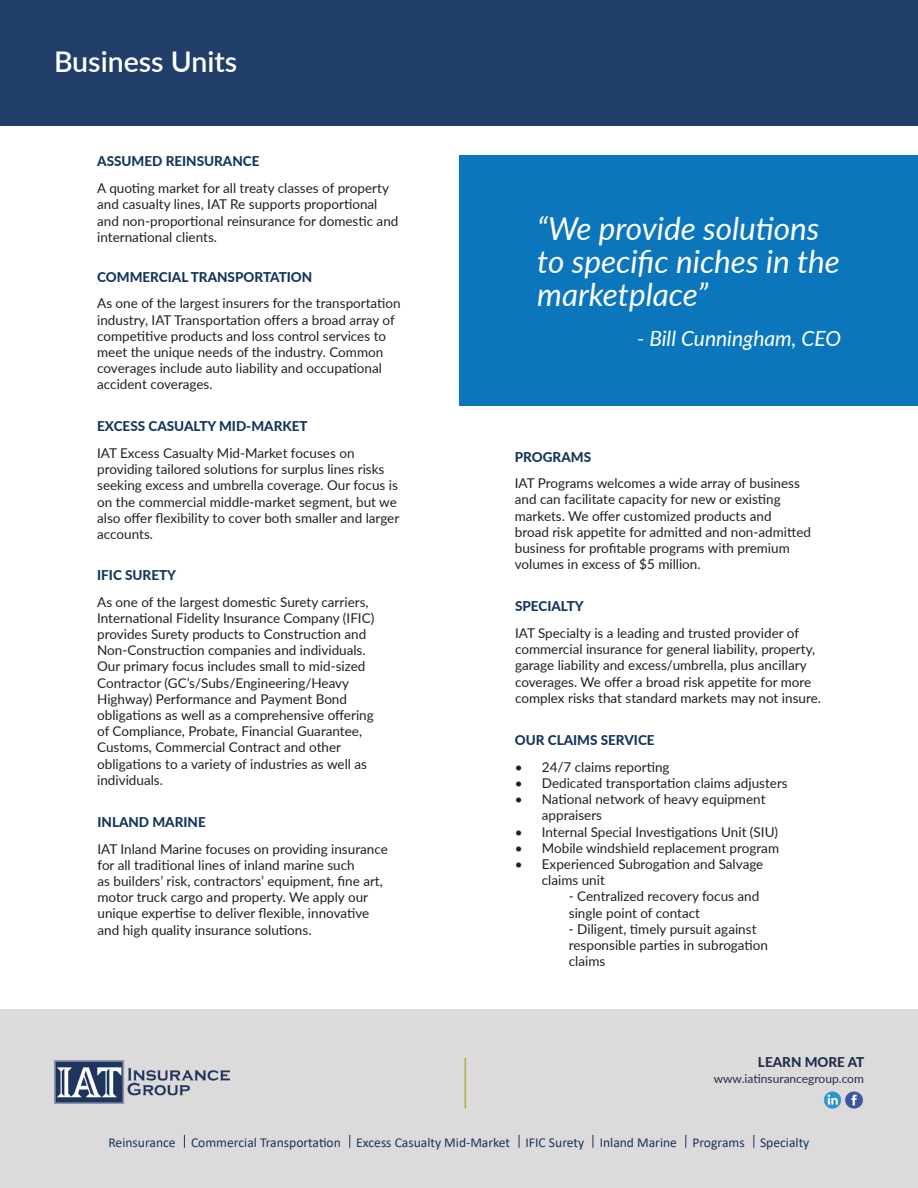
<style>
.page{position:relative;width:918px;height:1188px;background:#fff}
.page>*{position:absolute;margin:0;border:0;box-sizing:border-box;transform-origin:0 0}
.t1{font:italic 31.5px/33px "Lato";color:#fff}
.t2{font:600 28.5px "Lato";color:#fff}
.t3{font:italic 21px "Lato";color:#fff}
.t4{font:13.65px "Calibri";color:#15365d}
.t5{font:13.5px/16.2px "Lato";color:#231f20}
.t6{font:800 13.5px "Lato";color:#15365d}
.t7{font:800 13.5px "Lato";color:#1f2e49}
.t8{font:12px "Lato";color:#1f2e49}
</style>
<div class="page">
<div style="left:459px;top:156px;width:459px;height:250px;background:#0c76bd"></div>
<div style="left:0;top:0;width:918px;height:125px;background:#203e69"></div>
<div style="left:0;top:1010px;width:918px;height:178px;background:#dddadb"></div>
<img style="left:55px;top:1061px;width:174px;height:42px">
<hr style="left:465px;top:1058px;width:1px;height:50px;background:#a9b342">
<img style="left:824px;top:1092px;width:39px;height:16px">
<svg style="left:184px;top:1135px;width:1px;height:13px"></svg>
<svg style="left:349px;top:1135px;width:1px;height:13px"></svg>
<svg style="left:519px;top:1135px;width:1px;height:13px"></svg>
<svg style="left:593px;top:1135px;width:1px;height:13px"></svg>
<svg style="left:685px;top:1135px;width:1px;height:13px"></svg>
<svg style="left:753px;top:1135px;width:1px;height:13px"></svg>
<p class="t2" style="left:54px;top:41px;width:185px">Business Units</p>
<p class="t6" style="left:97px;top:151px;width:164px">ASSUMED REINSURANCE</p>
<p class="t5" style="left:97px;top:180px;width:303px">A quoting market for all treaty classes of property and casualty lines, IAT Re supports proportional and non-proportional reinsurance for domestic and international clients.</p>
<p class="t6" style="left:97px;top:267px;width:217px">COMMERCIAL TRANSPORTATION</p>
<p class="t5" style="left:97px;top:295px;width:305px">As one of the largest insurers for the transportation industry, IAT Transportation offers a broad array of competitive products and loss control services to meet the unique needs of the industry. Common coverages include auto liability and occupational accident coverages.</p>
<p class="t6" style="left:97px;top:416px;width:212px">EXCESS CASUALTY MID-MARKET</p>
<p class="t5" style="left:97px;top:444px;width:259px">IAT Excess Casualty Mid-Market focuses on</p>
<p class="t5" style="left:97px;top:461px;width:304px">providing tailored solutions for surplus lines risks seeking excess and umbrella coverage. Our focus is on the commercial middle-market segment, but we also offer flexibility to cover both smaller and larger accounts.</p>
<p class="t6" style="left:97px;top:565px;width:80px">IFIC SURETY</p>
<p class="t5" style="left:97px;top:593px;width:279px">As one of the largest domestic Surety carriers, International Fidelity Insurance Company (IFIC) provides Surety products to Construction and Non-Construction companies and individuals.<br>Our primary focus includes small to mid-sized Contractor (GC’s/Subs/Engineering/Heavy Highway) Performance and Payment Bond obligations as well as a comprehensive offering of Compliance, Probate, Financial Guarantee, Customs, Commercial Contract and other obligations to a variety of industries as well as individuals.</p>
<p class="t6" style="left:98px;top:812px;width:110px">INLAND MARINE</p>
<p class="t5" style="left:98px;top:840px;width:292px">IAT Inland Marine focuses on providing insurance for all traditional lines of inland marine such</p>
<p class="t5" style="left:98px;top:872px;width:287px">as builders’ risk, contractors’ equipment, fine art, motor truck cargo and property. We apply our unique expertise to deliver flexible, innovative</p>
<p class="t5" style="left:98px;top:921px;width:216px">and high quality insurance solutions.</p>
<p class="t1" style="left:537px;top:211px;width:304px">“We provide solutions to specific niches in the marketplace”</p>
<p class="t3" style="left:637px;top:323px;width:206px">- Bill Cunningham, CEO</p>
<p class="t6" style="left:515px;top:447px;width:78px">PROGRAMS</p>
<p class="t5" style="left:515px;top:475px;width:287px">IAT Programs welcomes a wide array of business and can facilitate capacity for new or existing</p>
<p class="t5" style="left:515px;top:507px;width:258px">markets. We offer customized products and</p>
<p class="t5" style="left:515px;top:523px;width:298px">broad risk appetite for admitted and non-admitted business for profitable programs with premium volumes in excess of $5 million.</p>
<p class="t6" style="left:515px;top:596px;width:70px">SPECIALTY</p>
<p class="t5" style="left:515px;top:624px;width:307px">IAT Specialty is a leading and trusted provider of commercial insurance for general liability, property, garage liability and excess/umbrella, plus ancillary coverages. We offer a broad risk appetite for more complex risks that standard markets may not insure.</p>
<p class="t6" style="left:515px;top:730px;width:141px">OUR CLAIMS SERVICE</p>
<p class="t5" style="left:515px;top:758px;width:156px">• 24/7 claims reporting</p>
<p class="t5" style="left:515px;top:774px;width:274px">• Dedicated transportation claims adjusters</p>
<p class="t5" style="left:542px;top:791px;width:225px;text-indent:-27px">• National network of heavy equipment appraisers</p>
<p class="t5" style="left:515px;top:823px;width:265px">• Internal Special Investigations Unit (SIU)</p>
<p class="t5" style="left:515px;top:839px;width:266px">• Mobile windshield replacement program</p>
<p class="t5" style="left:542px;top:855px;width:223px;text-indent:-27px">• Experienced Subrogation and Salvage claims unit</p>
<p class="t5" style="left:569px;top:888px;width:192px">- Centralized recovery focus and single point of contact</p>
<p class="t5" style="left:569px;top:920px;width:201px">- Diligent, timely pursuit against responsible parties in subrogation claims</p>
<p class="t7" style="left:758px;top:1052px;width:108px">LEARN MORE AT</p>
<p class="t8" style="left:714px;top:1070px;width:152px">www.iatinsurancegroup.com</p>
<p class="t4" style="left:108px;top:1133px;width:702px">Reinsurance Commercial Transportation Excess Casualty Mid-Market IFIC Surety Inland Marine Programs Specialty</p>
</div>
